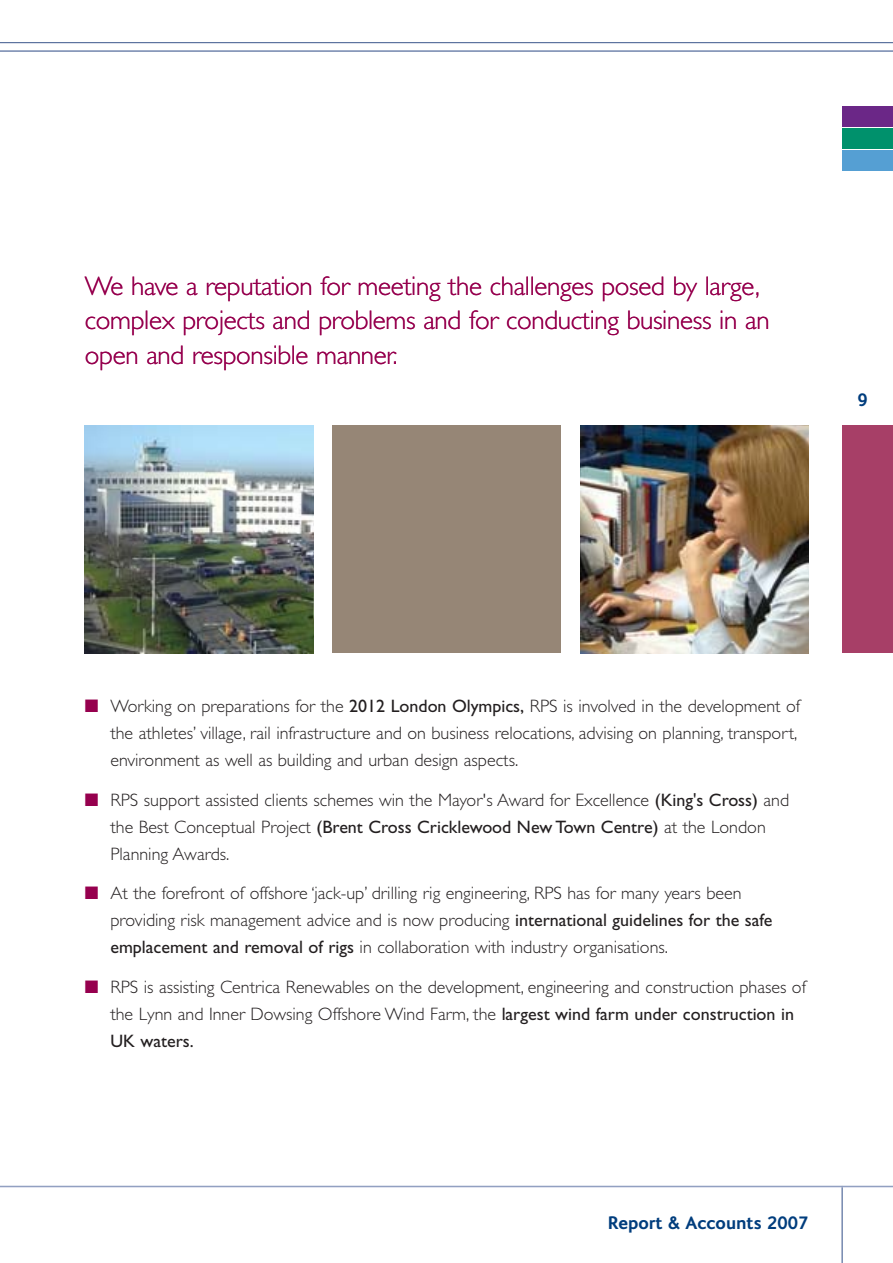
<style>
.page{position:relative;width:893px;height:1263px;background:#fff}
.page>*{position:absolute;margin:0;border:0;box-sizing:border-box;transform-origin:0 0}
.t1{font:300 27px/34.5px "Gill Sans";letter-spacing:-.01em;color:#96004e}
.t2{font:300 18px/27px "Gill Sans";color:#231f20}
.t3{font:700 18px "FS Ingrid";color:#003d7d}
.s1{color:#96004e}
.s2{font-weight:400}
</style>
<div class="page">
<div style="left:842px;top:129px;width:50px;height:20px;background:#00916c"></div>
<div style="left:842px;top:151px;width:50px;height:20px;background:#559fd3"></div>
<hr style="left:0;top:43px;width:892px;height:1px;background:#bbc2db">
<hr style="left:841px;top:1186px;width:1px;height:77px;background:#516a98">
<div style="left:842px;top:106px;width:50px;height:20px;background:#6b2787"></div>
<hr style="left:0;top:1186px;width:892px;height:1px;background:#516a98">
<hr style="left:0;top:42px;width:892px;height:1px;background:#516a98">
<hr style="left:0;top:51px;width:892px;height:1px;background:#516a98">
<img style="left:85px;top:425px;width:228px;height:228px">
<img style="left:580px;top:426px;width:228px;height:227px">
<div style="left:332px;top:425px;width:228px;height:228px;background:#968676"></div>
<div style="left:842px;top:425px;width:50px;height:228px;background:#a73f67"></div>
<hr style="left:0;top:1187px;width:892px;height:1px;background:#bbc2db">
<h1 class="t1" style="left:85px;top:272px;width:686px">We have a reputation for meeting the challenges posed by large, complex projects and problems and for conducting business in an open and responsible manner.</h1>
<p class="t3" style="left:857px;top:393px;width:12px">9</p>
<p class="t2" style="left:110px;top:694px;width:691px;text-indent:-26px"><span class="s1">■</span> Working on preparations for the <span class="s2">2012 London Olympics,</span> RPS is involved in the development of the athletes’ village, rail infrastructure and on business relocations, advising on planning, transport, environment as well as building and urban design aspects.</p>
<p class="t2" style="left:110px;top:788px;width:680px;text-indent:-26px"><span class="s1">■</span> RPS support assisted clients schemes win the Mayor's Award for Excellence <span class="s2">(King's Cross)</span> and the Best Conceptual Project <span class="s2">(Brent Cross Cricklewood New Town Centre)</span> at the London<br>Planning Awards.</p>
<p class="t2" style="left:110px;top:882px;width:663px;text-indent:-26px"><span class="s1">■</span> At the forefront of offshore ‘jack-up’ drilling rig engineering, RPS has for many years been providing risk management advice and is now producing <span class="s2">international guidelines for the safe emplacement and removal of rigs</span> in collaboration with industry organisations.</p>
<p class="t2" style="left:110px;top:976px;width:697px;text-indent:-26px"><span class="s1">■</span> RPS is assisting Centrica Renewables on the development, engineering and construction phases of the Lynn and Inner Dowsing Offshore Wind Farm, the <span class="s2">largest wind farm under construction in<br>UK waters.</span></p>
<p class="t3" style="left:607px;top:1217px;width:202px">Report &amp; Accounts 2007</p>
</div>
